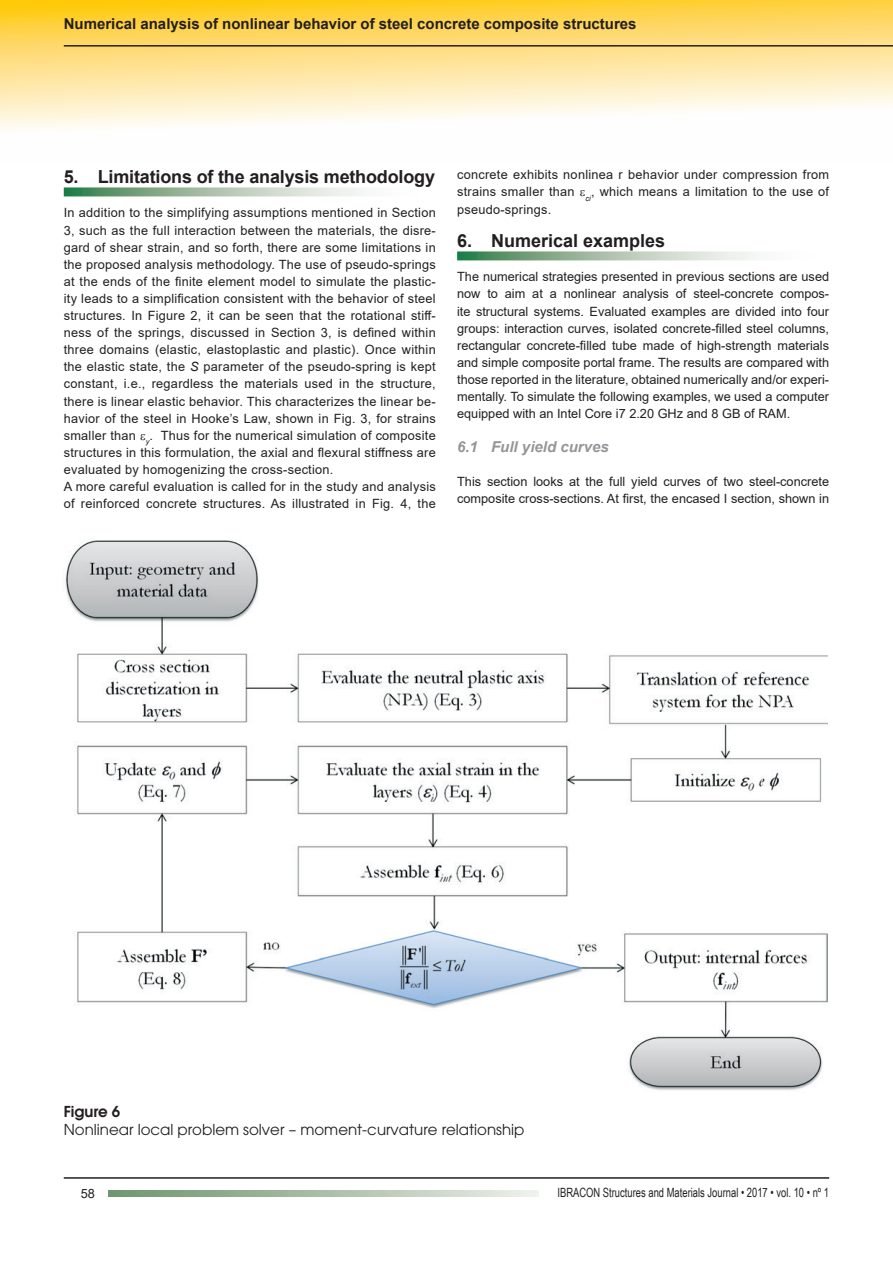
<style>
.page{position:relative;width:893px;height:1263px;background:#fff}
.page>*{position:absolute;margin:0;border:0;box-sizing:border-box;transform-origin:0 0}
.t1{font:700 18px "Arial";letter-spacing:-.01em;color:#231f20}
.t2{font:700 15px "Arial";color:#231f20}
.t3{font:15px "Avant Garde";color:#231f20}
.t4{font:italic 700 15px "Arial";color:#939598}
.t5{font:600 15px "Avant Garde";color:#231f20}
.t6{font:12.75px/17.1px "Arial";letter-spacing:.02em;color:#231f20;text-align:justify}
.t7{font:12.75px/17.1px "Arial";color:#231f20}
.t8{font:12.75px "Arial Narrow";color:#231f20;scale:.9 1}
.s1{font-style:italic}
</style>
<div class="page">
<svg style="left:0;top:0;width:893px;height:130px;background:#fee498"></svg>
<hr style="left:64px;top:1177px;width:765px;height:2px;background:#231f20">
<hr style="left:64px;top:45px;width:829px;height:2px;background:#231f20">
<svg style="left:108px;top:1190px;width:431px;height:6px;background:#acc0aa"></svg>
<svg style="left:64px;top:187px;width:299px;height:9px;background:#a6c2ab"></svg>
<svg style="left:457px;top:251px;width:300px;height:9px;background:#a6c2ab"></svg>
<img style="left:65px;top:540px;width:763px;height:551px">
<p class="t2" style="left:64px;top:13px;width:574px">Numerical analysis of nonlinear behavior of steel concrete composite structures</p>
<h1 class="t1" style="left:64px;top:164px;width:373px">5. Limitations of the analysis methodology</h1>
<p class="t6" style="left:64px;top:204px;width:374px;text-align:left">In addition to the simplifying assumptions mentioned in Section 3, such as the full interaction between the materials, the disre&shy;gard of shear strain, and so forth, there are some limitations in the proposed analysis methodology. The use of pseudo-springs at the ends of the finite element model to simulate the plastic&shy;ity leads to a simplification consistent with the behavior of steel structures. In Figure 2, it can be seen that the rotational stiff&shy;ness of the springs, discussed in Section 3, is defined within three domains (elastic, elastoplastic and plastic). Once within the elastic state, the <span class="s1">S</span> parameter of the pseudo-spring is kept constant, i.e., regardless the materials used in the structure, there is linear elastic behavior. This characterizes the linear be&shy;havior of the steel in Hooke’s Law, shown in Fig. 3, for strains smaller than <sub>y</sub>. Thus for the numerical simulation of composite structures in this formulation, the axial and flexural stiffness are evaluated by homogenizing the cross-section.<br>A more careful evaluation is called for in the study and analysis of reinforced concrete structures. As illustrated in Fig. 4, the</p>
<p class="t6" style="left:457px;top:166px;width:374px">concrete exhibits nonlinea r behavior under compression from strains smaller than <sub>ci</sub>, which means a limitation to the use of pseudo-springs.</p>
<h1 class="t1" style="left:457px;top:228px;width:210px">6. Numerical examples</h1>
<p class="t6" style="left:457px;top:268px;width:374px">The numerical strategies presented in previous sections are used now to aim at a nonlinear analysis of steel-concrete compos&shy;ite structural systems. Evaluated examples are divided into four groups: interaction curves, isolated concrete-filled steel columns, rectangular concrete-filled tube made of high-strength materials and simple composite portal frame. The results are compared with those reported in the literature, obtained numerically and/or experi&shy;mentally. To simulate the following examples, we used a computer equipped with an Intel Core i7 2.20 GHz and 8 GB of RAM.</p>
<p class="t4" style="left:457px;top:436px;width:153px">6.1 Full yield curves</p>
<p class="t7" style="left:457px;top:473px;width:374px">This section looks at the full yield curves of two steel-concrete composite cross-sections. At first, the encased I section, shown in</p>
<p class="t5" style="left:64px;top:1101px;width:58px">Figure 6</p>
<p class="t3" style="left:64px;top:1120px;width:462px">Nonlinear local problem solver – moment-curvature relationship</p>
<p class="t6" style="left:81px;top:1185px;width:16px">58</p>
<p class="t8" style="left:557px;top:1183px;width:303px">IBRACON Structures and Materials Journal • 2017 • vol. 10 • nº 1</p>
</div>
